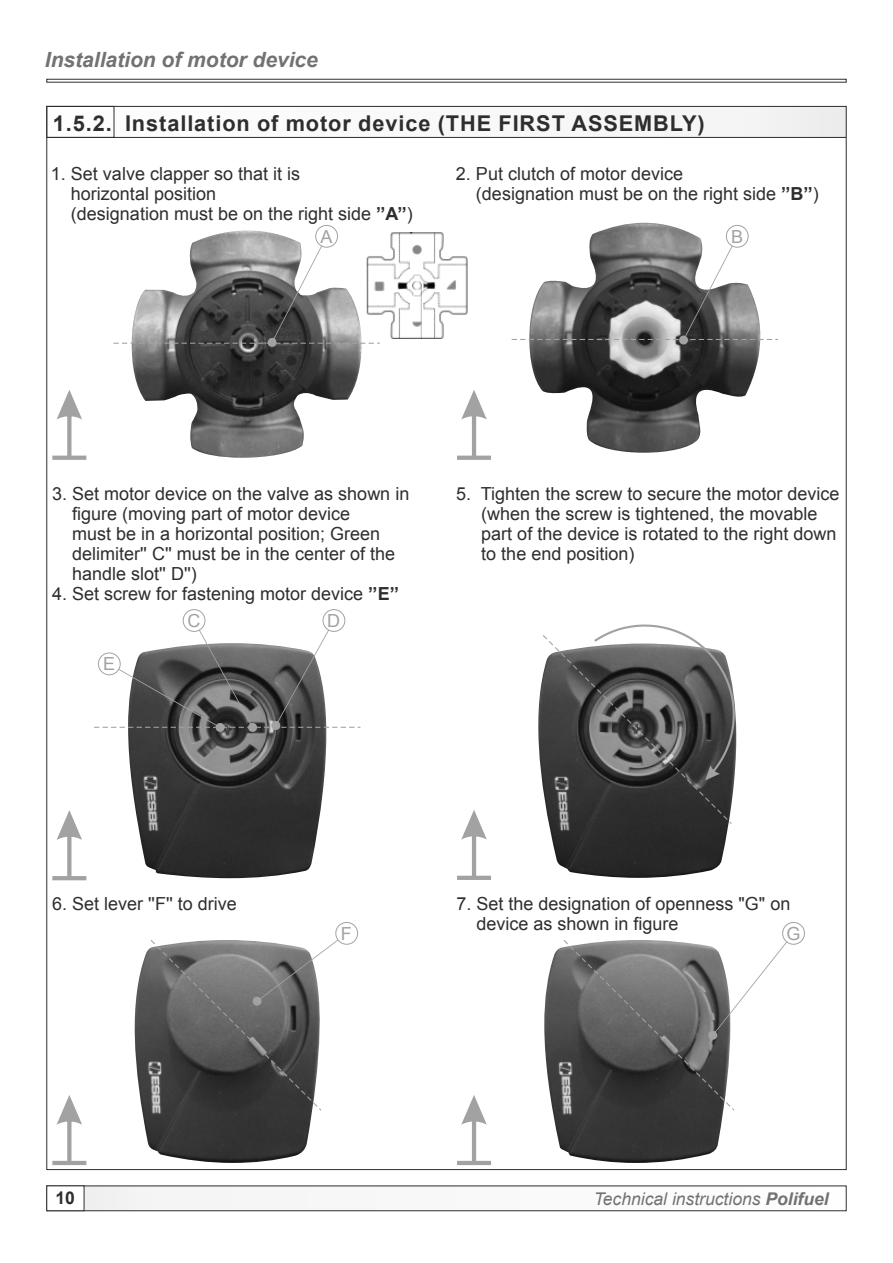
<style>
.page{position:relative;width:893px;height:1263px;background:#fff}
.page>*{position:absolute;margin:0;border:0;box-sizing:border-box;transform-origin:0 0}
.t1{font:700 21.75px "Arial";letter-spacing:.04em;color:#2e2e2e}
.t2{font:italic 700 21px "Arial";color:#727272}
.t3{font:18px/20.1px "Arial";color:#2e2e2e}
.t4{font:18px "Arial";color:#a2a2a2}
.t5{font:italic 17.55px "Arial";color:#727272}
.t6{font:700 17.55px "Arial";color:#2e2e2e}
.s1{font-weight:700}
.s2{color:#a2a2a2}
</style>
<div class="page">
<div style="left:47px;top:1186px;width:799px;height:25px;background:#f9f9f9"></div>
<div style="left:46px;top:1185px;width:801px;height:26px;border:1px solid #2e2e2e"></div>
<div style="left:46px;top:1185px;width:38px;height:26px;background:#fff;border:1px solid #2e2e2e"></div>
<img style="left:128px;top:732px;width:198px;height:146px">
<div style="left:46px;top:79px;width:801px;height:4px;border:1px solid #2e2e2e"></div>
<img style="left:132px;top:231px;width:230px;height:227px">
<div style="left:316px;top:225px;width:21px;height:22px;background:#fff;border-radius:50%"></div>
<div style="left:315px;top:225px;width:23px;height:23px;border:1px solid #a2a2a2;border-radius:50%"></div>
<img style="left:529px;top:223px;width:231px;height:230px">
<div style="left:726px;top:225px;width:22px;height:22px;background:#fff;border-radius:50%"></div>
<div style="left:726px;top:225px;width:23px;height:23px;border:1px solid #a2a2a2;border-radius:50%"></div>
<div style="left:323px;top:609px;width:22px;height:23px;border:1px solid #a2a2a2;border-radius:50%"></div>
<div style="left:183px;top:609px;width:22px;height:23px;border:1px solid #a2a2a2;border-radius:50%"></div>
<svg style="left:57px;top:810px;width:25px;height:66px"></svg>
<hr style="left:52px;top:876px;width:34px;height:4px;background:#a2a2a2">
<img style="left:538px;top:680px;width:198px;height:198px">
<svg style="left:461px;top:810px;width:26px;height:66px"></svg>
<hr style="left:457px;top:876px;width:34px;height:4px;background:#a2a2a2">
<svg style="left:113px;top:236px;width:267px;height:111px"></svg>
<svg style="left:512px;top:236px;width:266px;height:108px"></svg>
<svg style="left:94px;top:620px;width:266px;height:112px"></svg>
<svg style="left:542px;top:624px;width:193px;height:201px;background:#626262"></svg>
<img style="left:135px;top:949px;width:177px;height:214px">
<img style="left:544px;top:947px;width:179px;height:216px">
<svg style="left:57px;top:1095px;width:25px;height:66px"></svg>
<hr style="left:52px;top:1161px;width:34px;height:4px;background:#a2a2a2">
<svg style="left:461px;top:1095px;width:26px;height:66px"></svg>
<hr style="left:457px;top:1161px;width:34px;height:4px;background:#a2a2a2">
<div style="left:335px;top:922px;width:23px;height:23px;border:1px solid #a2a2a2;border-radius:50%"></div>
<div style="left:782px;top:922px;width:23px;height:23px;border:1px solid #a2a2a2;border-radius:50%"></div>
<svg style="left:562px;top:933px;width:232px;height:179px"></svg>
<svg style="left:149px;top:933px;width:198px;height:179px"></svg>
<div style="left:47px;top:106px;width:799px;height:31px;background:#f8f8f8"></div>
<div style="left:46px;top:106px;width:801px;height:32px;border:1px solid #2e2e2e"></div>
<div style="left:46px;top:106px;width:68px;height:32px;border:1px solid #2e2e2e"></div>
<svg style="left:57px;top:390px;width:25px;height:66px"></svg>
<hr style="left:52px;top:456px;width:34px;height:4px;background:#a2a2a2">
<svg style="left:461px;top:390px;width:26px;height:66px"></svg>
<hr style="left:457px;top:456px;width:34px;height:4px;background:#a2a2a2">
<img style="left:366px;top:232px;width:102px;height:107px">
<p class="t2" style="left:45px;top:46px;width:275px">Installation of motor device</p>
<p class="t1" style="left:53px;top:109px;width:653px">1.5.2. Installation of motor device (THE FIRST ASSEMBLY)</p>
<p class="t3" style="left:71px;top:163px;width:343px;text-indent:-20px">1. Set valve clapper so that it is<br>horizontal position<br>(designation must be on the right side <span class="s1">’’A’’</span>)</p>
<p class="t4" style="left:321px;top:225px;width:14px">A</p>
<p class="t4" style="left:731px;top:225px;width:14px">B</p>
<p class="t3" style="left:476px;top:163px;width:344px;text-indent:-20px">2. Put clutch of motor device<br>(designation must be on the right side <span class="s1">’’B’’</span>)</p>
<p class="t3" style="left:72px;top:483px;width:339px;text-indent:-20px">3. Set motor device on the valve as shown in figure (moving part of motor device<br>must be in a horizontal position; Green delimiter'' C'' must be in the center of the handle slot'' D'')</p>
<p class="t3" style="left:187px;top:581px;width:213px;line-height:26.8px;text-indent:-135px">4. Set screw for fastening motor device <span class="s1">’’E’’<br></span><span class="s2">C</span></p>
<p class="t4" style="left:327px;top:609px;width:14px">D</p>
<p class="t4" style="left:103px;top:652px;width:14px">E</p>
<p class="t3" style="left:481px;top:483px;width:360px;text-indent:-25px">5. Tighten the screw to secure the motor device (when the screw is tightened, the movable part of the device is rotated to the right down to the end position)</p>
<p class="t3" style="left:52px;top:893px;width:186px">6. Set lever ''F'' to drive</p>
<p class="t3" style="left:476px;top:893px;width:315px;text-indent:-20px">7. Set the designation of openness "G" on device as shown in figure</p>
<p class="t4" style="left:341px;top:922px;width:12px">F</p>
<p class="t4" style="left:787px;top:922px;width:16px">G</p>
<p class="t6" style="left:55px;top:1187px;width:21px">10</p>
<p class="t5" style="left:594px;top:1187px;width:237px">Technical instructions <span class="s1">Polifuel</span></p>
</div>
